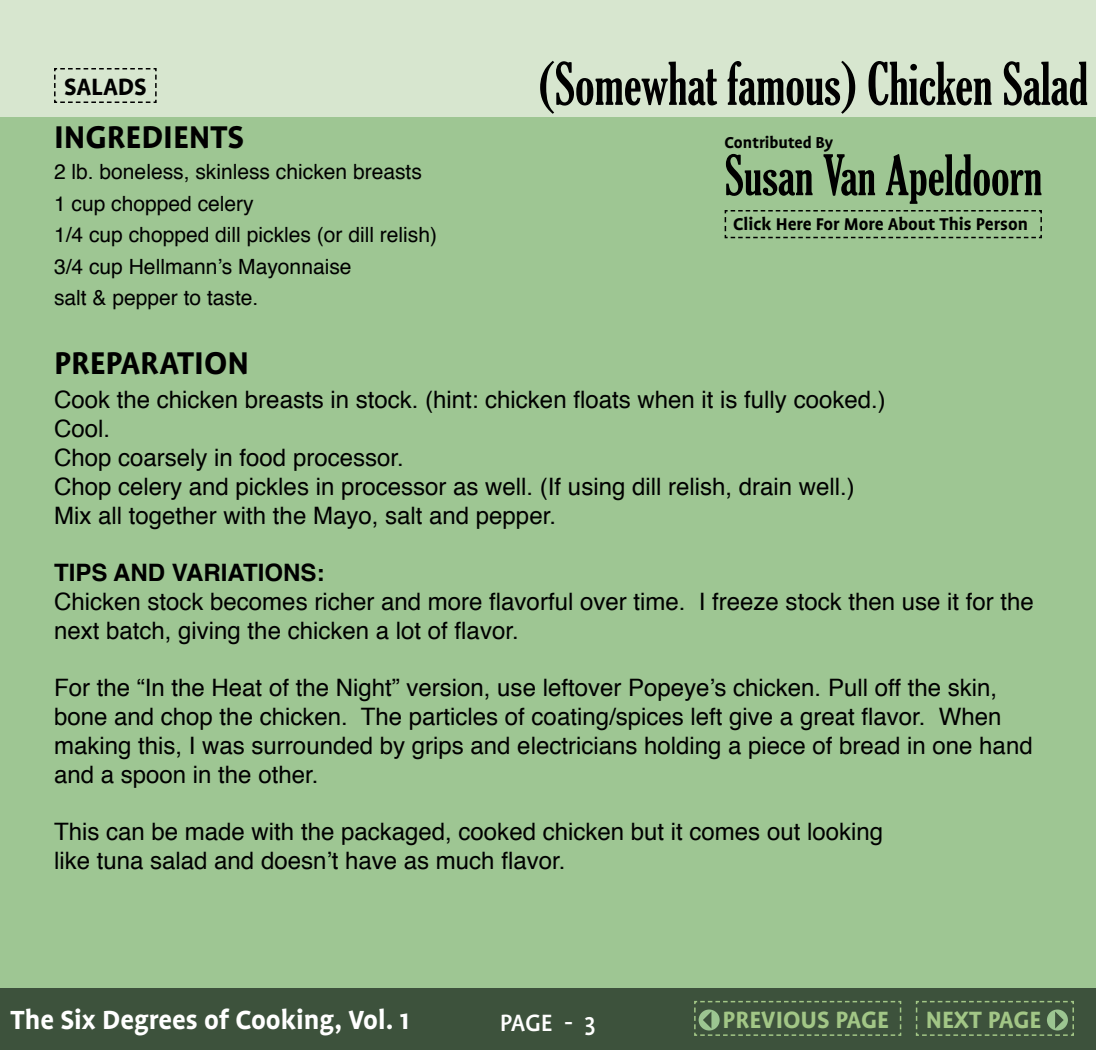
<style>
.page{position:relative;width:1096px;height:1050px;background:#fff}
.page>*{position:absolute;margin:0;border:0;box-sizing:border-box;transform-origin:0 0}
.Recipe_Titles{font:extra-condensed 57px "Gloucester";color:#000}
.Recipe_Author{font:extra-condensed 54px "Gloucester";color:#000}
.t1{font:700 36px "Profile";color:#000}
.t2{font:700 30px "Profile";color:#fff}
.t3{font:700 27px "Profile";color:#a2c686}
.t4{font:700 27px "Profile";color:#000}
.t5{font:500 27px "Profile";color:#fff}
.t6{font:24px/28.8px "Helvetica";color:#000}
.t7{font:700 24px "Helvetica";color:#000}
.t8{font:21px "Helvetica";color:#000}
.t9{font:700 19.5px "Profile";color:#000}
.t10{font:700 18px "Profile";color:#000}
</style>
<div class="page">
<div style="left:0;top:0;width:1095px;height:1050px;background:#9ec693"></div>
<div style="left:0;top:988px;width:1095px;height:62px;background:#3d523c"></div>
<div style="left:0;top:0;width:1095px;height:116px;background:#d7e6cf"></div>
<svg style="left:54px;top:68px;width:103px;height:35px"></svg>
<svg style="left:694px;top:1000px;width:207px;height:36px"></svg>
<svg style="left:915px;top:1000px;width:159px;height:36px"></svg>
<svg style="left:724px;top:210px;width:318px;height:29px"></svg>
<p class="t4" style="left:64px;top:72px;width:84px">SALADS</p>
<p class="t1" style="left:54px;top:118px;width:192px">INGREDIENTS</p>
<p class="t8" style="left:54px;top:158px;width:369px">2 lb. boneless, skinless chicken breasts</p>
<p class="t8" style="left:54px;top:189px;width:201px">1 cup chopped celery</p>
<p class="t8" style="left:54px;top:221px;width:384px">1/4 cup chopped dill pickles (or dill relish)</p>
<p class="t8" style="left:54px;top:252px;width:299px">3/4 cup Hellmannʼs Mayonnaise</p>
<p class="t8" style="left:54px;top:284px;width:206px">salt &amp; pepper to taste.</p>
<p class="t1" style="left:54px;top:344px;width:196px">PREPARATION</p>
<p class="Recipe_Titles" style="left:538px;top:51px;width:551px">(Somewhat famous) Chicken Salad</p>
<p class="t10" style="left:724px;top:133px;width:110px">Contributed By</p>
<p class="Recipe_Author" style="left:724px;top:144px;width:319px">Susan Van Apeldoorn</p>
<p class="t9" style="left:732px;top:213px;width:296px">Click Here For More About This Person</p>
<p class="t6" style="left:54px;top:387px;width:833px">Cook the chicken breasts in stock. (hint: chicken floats when it is fully cooked.)</p>
<p class="t6" style="left:54px;top:416px;width:58px">Cool.</p>
<p class="t6" style="left:54px;top:445px;width:351px">Chop coarsely in food processor.</p>
<p class="t6" style="left:54px;top:474px;width:802px">Chop celery and pickles in processor as well. (If using dill relish, drain well.)</p>
<p class="t6" style="left:54px;top:502px;width:503px">Mix all together with the Mayo, salt and pepper.</p>
<p class="t7" style="left:54px;top:556px;width:272px">TIPS AND VARIATIONS:</p>
<p class="t6" style="left:54px;top:589px;width:981px">Chicken stock becomes richer and more flavorful over time. I freeze stock then use it for the next batch, giving the chicken a lot of flavor.</p>
<p class="t6" style="left:54px;top:675px;width:979px">For the “In the Heat of the Night” version, use leftover Popeyeʼs chicken. Pull off the skin, bone and chop the chicken. The particles of coating/spices left give a great flavor. When making this, I was surrounded by grips and electricians holding a piece of bread in one hand</p>
<p class="t6" style="left:54px;top:762px;width:266px">and a spoon in the other.</p>
<p class="t6" style="left:54px;top:819px;width:830px">This can be made with the packaged, cooked chicken but it comes out looking</p>
<p class="t6" style="left:54px;top:848px;width:513px">like tuna salad and doesnʼt have as much flavor.</p>
<p class="t2" style="left:10px;top:1004px;width:400px">The Six Degrees of Cooking, Vol. 1</p>
<p class="t3" style="left:722px;top:1005px;width:168px">PREVIOUS PAGE</p>
<p class="t3" style="left:925px;top:1005px;width:117px">NEXT PAGE</p>
<p class="t5" style="left:499px;top:1008px;width:97px">PAGE - 3</p>
</div>
